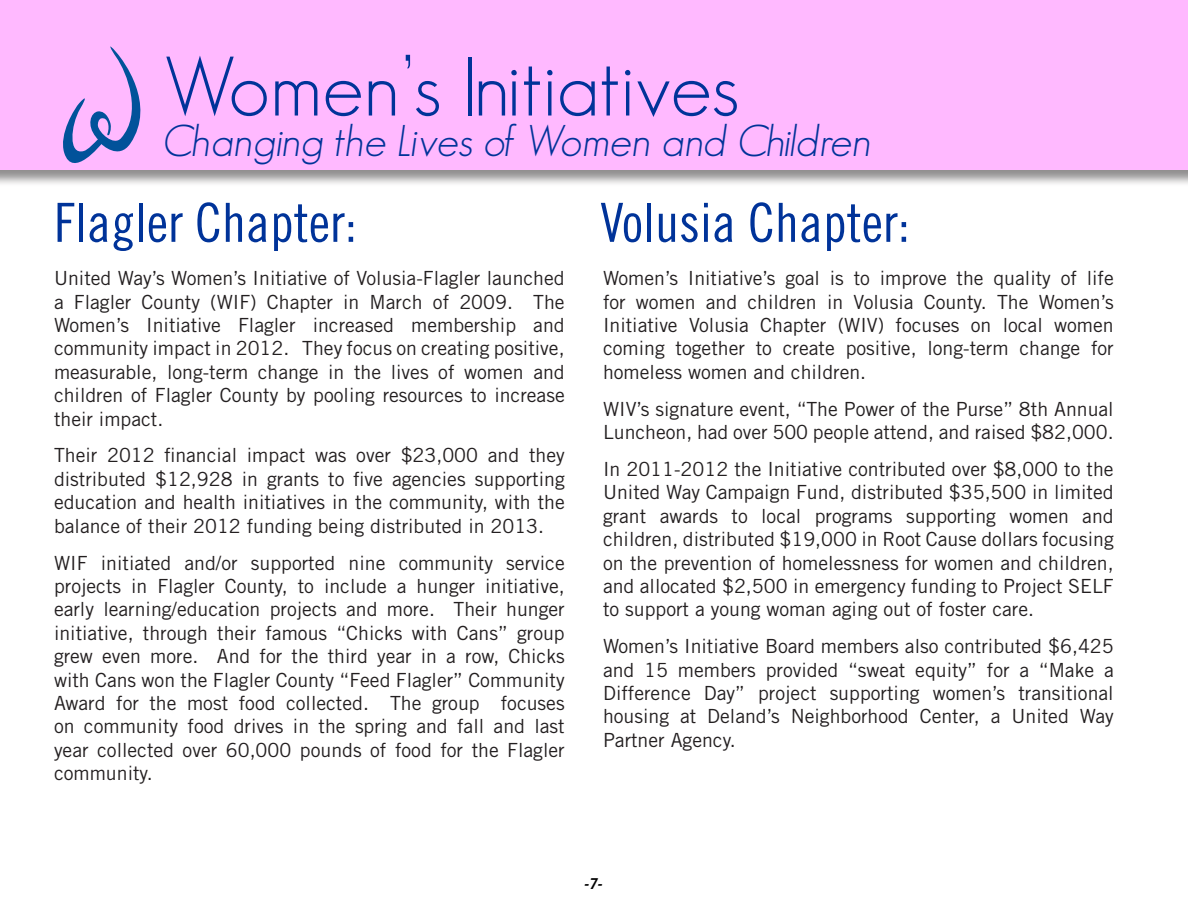
<style>
.page{position:relative;width:1188px;height:918px;background:#fff}
.page>*{position:absolute;margin:0;border:0;box-sizing:border-box;transform-origin:0 0}
.t1{font:300 82.5px "Geosans";color:#039}
.t2{font:54px "Trade Gothic Cond Eighteen";color:#039}
.t3{font:italic 300 43.5px "Geosans";color:#039}
.t4{font:19.5px/23.4px "Trade Gothic";color:#231f20;text-align:justify}
.t5{font:italic 700 15px "Trade Gothic";color:#000}
</style>
<div class="page">
<div style="left:0;top:0;width:1188px;height:187px;background:#231f20;opacity:.5"></div>
<div style="left:0;top:0;width:1188px;height:170px;background:#ffb9ff"></div>
<svg style="left:63px;top:46px;width:77px;height:117px"></svg>
<h1 class="t1" style="left:164px;top:41px;width:577px">Women’s Initiatives</h1>
<h3 class="t3" style="left:164px;top:117px;width:710px">Changing the Lives of Women and Children</h3>
<h2 class="t2" style="left:54px;top:191px;width:304px">Flagler Chapter:</h2>
<h2 class="t2" style="left:600px;top:191px;width:311px">Volusia Chapter:</h2>
<p class="t4" style="left:54px;top:266px;width:512px">United Way’s Women’s Initiative of Volusia-Flagler launched a Flagler County (WIF) Chapter in March of 2009. The Women’s Initiative Flagler increased membership and community impact in 2012. They focus on creating positive, measurable, long-term change in the lives of women and children of Flagler County by pooling resources to increase their impact.</p>
<p class="t4" style="left:54px;top:444px;width:512px">Their 2012 financial impact was over $23,000 and they distributed $12,928 in grants to five agencies supporting education and health initiatives in the community, with the balance of their 2012 funding being distributed in 2013.</p>
<p class="t4" style="left:54px;top:551px;width:512px">WIF initiated and/or supported nine community service projects in Flagler County, to include a hunger initiative, early learning/education projects and more. Their hunger initiative, through their famous “Chicks with Cans” group grew even more. And for the third year in a row, Chicks with Cans won the Flagler County “Feed Flagler” Community Award for the most food collected. The group focuses on community food drives in the spring and fall and last year collected over 60,000 pounds of food for the Flagler community.</p>
<p class="t4" style="left:603px;top:266px;width:512px">Women’s Initiative’s goal is to improve the quality of life for women and children in Volusia County. The Women’s Initiative Volusia Chapter (WIV) focuses on local women coming together to create positive, long-term change for homeless women and children.</p>
<p class="t4" style="left:603px;top:397px;width:512px">WIV’s signature event, “The Power of the Purse” 8th Annual<br>Luncheon, had over 500 people attend, and raised $82,000.</p>
<p class="t4" style="left:603px;top:457px;width:512px">In 2011-2012 the Initiative contributed over $8,000 to the United Way Campaign Fund, distributed $35,500 in limited grant awards to local programs supporting women and children, distributed $19,000 in Root Cause dollars focusing on the prevention of homelessness for women and children, and allocated $2,500 in emergency funding to Project SELF to support a young woman aging out of foster care.</p>
<p class="t4" style="left:603px;top:634px;width:512px">Women’s Initiative Board members also contributed $6,425 and 15 members provided “sweat equity” for a “Make a Difference Day” project supporting women’s transitional housing at Deland’s Neighborhood Center, a United Way Partner Agency.</p>
<p class="t5" style="left:583px;top:875px;width:20px">-7-</p>
</div>
